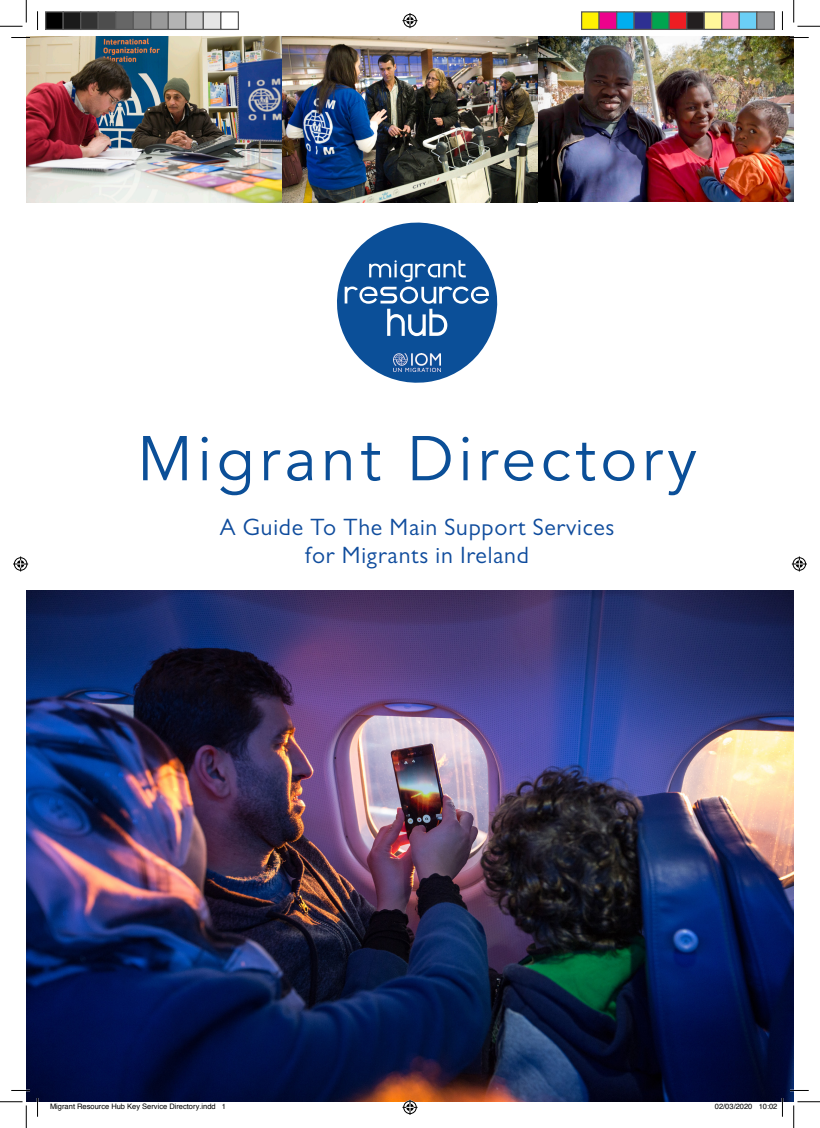
<style>
.page{position:relative;width:820px;height:1128px;background:#fff}
.page>*{position:absolute;margin:0;border:0;box-sizing:border-box;transform-origin:0 0}
.Subtitle{font:62.5px "Avenir";letter-spacing:.07em;color:#0b4f98}
.Subtitle-2{font:23.75px/28.5px "Gill Sans MT Pro";letter-spacing:.03em;color:#0f4c9d;text-align:center}
.t1{font:7.5px "Helvetica";color:#000}
</style>
<div class="page">
<img style="left:26px;top:36px;width:767px;height:166px">
<img style="left:26px;top:590px;width:767px;height:511px">
<svg style="left:337px;top:222px;width:161px;height:161px"></svg>
<svg style="left:11px;top:37px;width:19px;height:1px"></svg>
<svg style="left:789px;top:37px;width:19px;height:1px"></svg>
<svg style="left:11px;top:1089px;width:19px;height:2px"></svg>
<svg style="left:789px;top:1089px;width:19px;height:2px"></svg>
<svg style="left:37px;top:11px;width:1px;height:19px"></svg>
<svg style="left:37px;top:1097px;width:1px;height:19px"></svg>
<svg style="left:781px;top:12px;width:1px;height:18px"></svg>
<svg style="left:0;top:0;width:27px;height:27px"></svg>
<svg style="left:0;top:1101px;width:27px;height:26px"></svg>
<svg style="left:793px;top:0;width:26px;height:27px"></svg>
<svg style="left:793px;top:1101px;width:26px;height:26px"></svg>
<svg style="left:402px;top:13px;width:15px;height:15px"></svg>
<svg style="left:402px;top:1099px;width:15px;height:15px"></svg>
<svg style="left:13px;top:556px;width:15px;height:15px"></svg>
<svg style="left:791px;top:556px;width:15px;height:15px"></svg>
<div style="left:46px;top:12px;width:17px;height:17px;background:#000"></div>
<div style="left:45px;top:11px;width:19px;height:19px;border:1px solid #595959"></div>
<div style="left:63px;top:12px;width:18px;height:17px;background:#1a1a1a"></div>
<div style="left:62px;top:11px;width:19px;height:19px;border:1px solid #595959"></div>
<div style="left:81px;top:12px;width:17px;height:17px;background:#333"></div>
<div style="left:80px;top:11px;width:19px;height:19px;border:1px solid #595959"></div>
<div style="left:98px;top:12px;width:18px;height:17px;background:#4d4d4d"></div>
<div style="left:98px;top:11px;width:18px;height:19px;border:1px solid #595959"></div>
<div style="left:116px;top:12px;width:17px;height:17px;background:#666"></div>
<div style="left:115px;top:11px;width:19px;height:19px;border:1px solid #595959"></div>
<div style="left:133px;top:12px;width:18px;height:17px;background:#808080"></div>
<div style="left:132px;top:11px;width:19px;height:19px;border:1px solid #595959"></div>
<div style="left:151px;top:12px;width:17px;height:17px;background:#999"></div>
<div style="left:150px;top:11px;width:19px;height:19px;border:1px solid #595959"></div>
<div style="left:168px;top:12px;width:18px;height:17px;background:#b3b3b3"></div>
<div style="left:168px;top:11px;width:18px;height:19px;border:1px solid #595959"></div>
<div style="left:186px;top:12px;width:17px;height:17px;background:#ccc"></div>
<div style="left:185px;top:11px;width:19px;height:19px;border:1px solid #595959"></div>
<div style="left:203px;top:12px;width:18px;height:17px;background:#e6e6e6"></div>
<div style="left:202px;top:11px;width:19px;height:19px;border:1px solid #595959"></div>
<div style="left:220px;top:11px;width:19px;height:19px;border:1px solid #595959"></div>
<div style="left:581px;top:12px;width:17px;height:17px;background:#fff101"></div>
<div style="left:580px;top:11px;width:19px;height:19px;border:1px solid #595959"></div>
<div style="left:598px;top:12px;width:18px;height:17px;background:#ed028c"></div>
<div style="left:598px;top:11px;width:19px;height:19px;border:1px solid #595959"></div>
<div style="left:616px;top:12px;width:17px;height:17px;background:#00aeef"></div>
<div style="left:615px;top:11px;width:19px;height:19px;border:1px solid #595959"></div>
<div style="left:633px;top:12px;width:18px;height:17px;background:#2e3092"></div>
<div style="left:633px;top:11px;width:19px;height:19px;border:1px solid #595959"></div>
<div style="left:651px;top:12px;width:17px;height:17px;background:#00a54f"></div>
<div style="left:650px;top:11px;width:19px;height:19px;border:1px solid #595959"></div>
<div style="left:668px;top:12px;width:18px;height:17px;background:#ee1d23"></div>
<div style="left:668px;top:11px;width:19px;height:19px;border:1px solid #595959"></div>
<div style="left:686px;top:12px;width:17px;height:17px;background:#231f20"></div>
<div style="left:685px;top:11px;width:19px;height:19px;border:1px solid #595959"></div>
<div style="left:703px;top:12px;width:18px;height:17px;background:#fff79a"></div>
<div style="left:703px;top:11px;width:19px;height:19px;border:1px solid #595959"></div>
<div style="left:721px;top:12px;width:17px;height:17px;background:#f499c2"></div>
<div style="left:720px;top:11px;width:19px;height:19px;border:1px solid #595959"></div>
<div style="left:738px;top:12px;width:18px;height:17px;background:#6bcff6"></div>
<div style="left:738px;top:11px;width:19px;height:19px;border:1px solid #595959"></div>
<div style="left:756px;top:12px;width:17px;height:17px;background:#939598"></div>
<div style="left:755px;top:11px;width:19px;height:19px;border:1px solid #595959"></div>
<svg style="left:50px;top:1101px;width:165px;height:1px"></svg>
<svg style="left:758px;top:1097px;width:24px;height:19px"></svg>
<p class="Subtitle" style="left:137px;top:421px;width:561px">Migrant Directory</p>
<p class="Subtitle-2" style="left:220px;top:512px;width:396px">A Guide To The Main Support Services for Migrants in Ireland</p>
<p class="t1" style="left:50px;top:1100px;width:177px">Migrant Resource Hub Key Service Directory.indd 1</p>
<p class="t1" style="left:714px;top:1100px;width:64px">02/03/2020 10:02</p>
</div>
